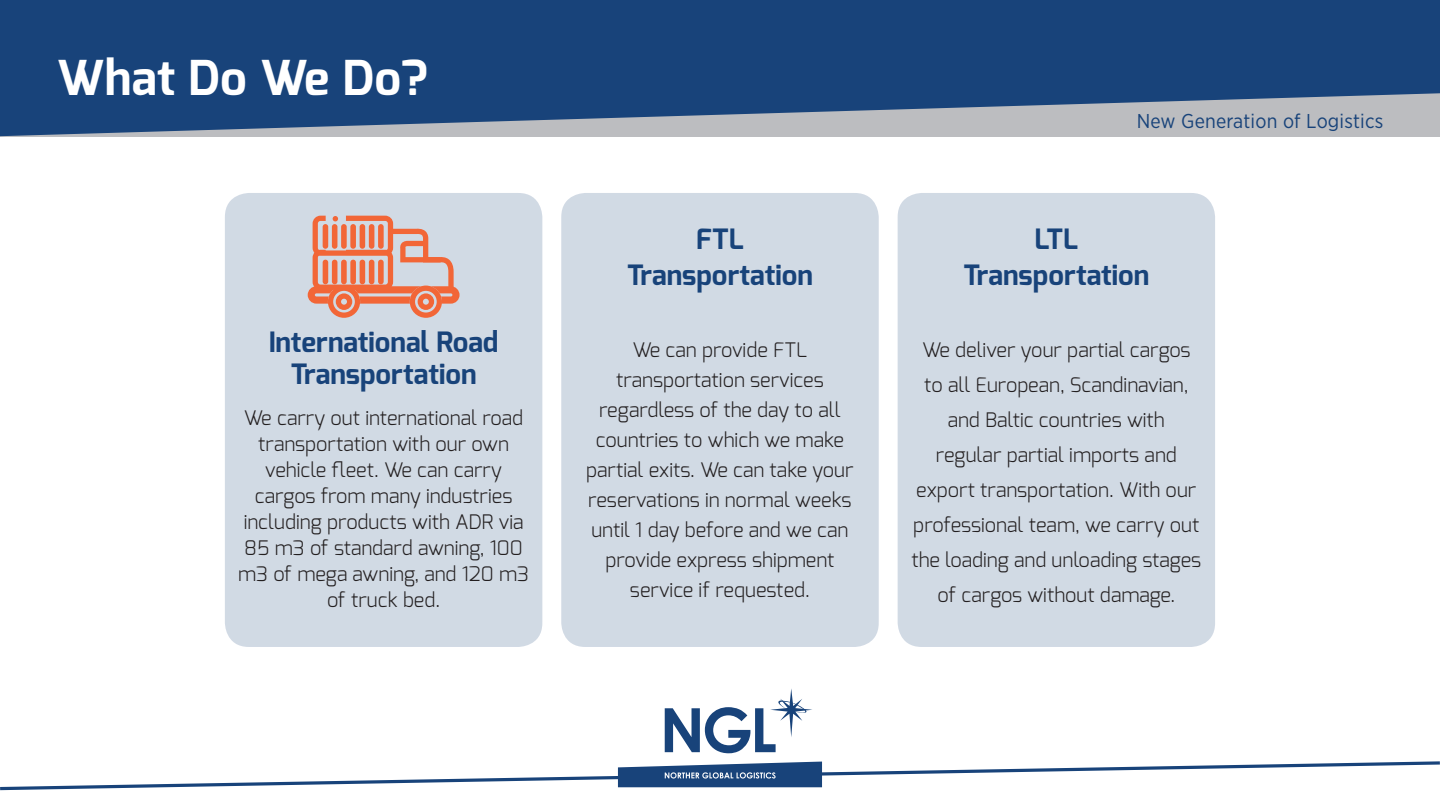
<style>
.page{position:relative;width:1440px;height:811px;background:#fff}
.page>*{position:absolute;margin:0;border:0;box-sizing:border-box;transform-origin:0 0}
.t1{font:700 48px "Exo";letter-spacing:.005em;color:#fff}
.t2{font:700 28px/36px "Exo";color:#18437a;text-align:center}
.t3{font:300 20px/30px "Exo";color:#231f20;text-align:center}
.t4{font:20px "Gotham Narrow";letter-spacing:.01em;color:#18437a}
</style>
<div class="page">
<svg style="left:0;top:761px;width:1440px;height:30px"></svg>
<svg style="left:665px;top:689px;width:147px;height:64px"></svg>
<svg style="left:0;top:0;width:1440px;height:136px;background:#305584"></svg>
<div style="left:225px;top:193px;width:317px;height:453px;background:#d1dae4;border-radius:24px"></div>
<div style="left:898px;top:193px;width:317px;height:453px;background:#d1dae4;border-radius:24px"></div>
<div style="left:561px;top:193px;width:318px;height:453px;background:#d1dae4;border-radius:24px"></div>
<svg style="left:308px;top:215px;width:152px;height:102px"></svg>
<h1 class="t1" style="left:57px;top:47px;width:373px">What Do We Do?</h1>
<h2 class="t2" style="left:269px;top:325px;width:231px;line-height:32px">International Road<br>Transportation</h2>
<p class="t3" style="left:238px;top:404px;width:293px;line-height:26px">We carry out international road transportation with our own vehicle fleet. We can carry cargos from many industries including products with ADR via<br>85 m3 of standard awning, 100 m3 of mega awning, and 120 m3 of truck bed.</p>
<p class="t4" style="left:1137px;top:108px;width:248px">New Generation of Logistics</p>
<h2 class="t2" style="left:627px;top:221px;width:187px">FTL<br>Transportation</h2>
<h2 class="t2" style="left:963px;top:221px;width:187px">LTL<br>Transportation</h2>
<p class="t3" style="left:586px;top:334px;width:269px">We can provide FTL transportation services regardless of the day to all countries to which we make partial exits. We can take your reservations in normal weeks until 1 day before and we can provide express shipment service if requested.</p>
<p class="t3" style="left:911px;top:331px;width:291px;line-height:35px">We deliver your partial cargos to all European, Scandinavian, and Baltic countries with<br>regular partial imports and export transportation. With our professional team, we carry out the loading and unloading stages of cargos without damage.</p>
</div>
